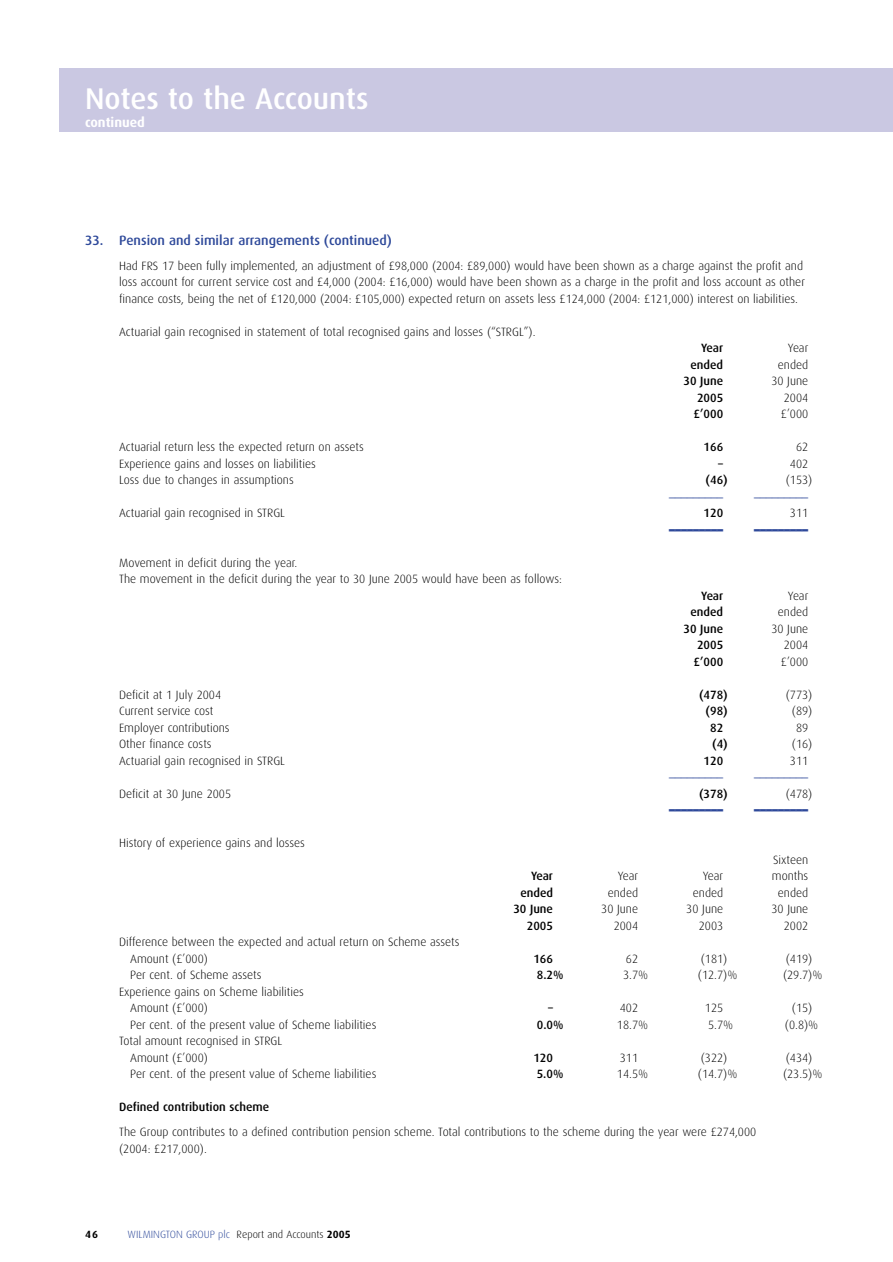
<style>
.page{position:relative;width:893px;height:1262px;background:#fff}
.page>*{position:absolute;margin:0;border:0;box-sizing:border-box;transform-origin:0 0}
.t1{font:500 30px "Dax";color:#fff}
.t2{font:500 13.5px "Dax";color:#2e499a}
.t3{font:700 13.5px "Dax";color:#fff}
.t4{font:300 12px/16.5px "Dax";color:#000}
.t5{font:500 12px "Dax";color:#000}
.t6{font:12px "Gill Sans";color:#2e499a}
.t7{font:800 12px "Gill Sans";color:#2e499a}
.t8{font:300 10.5px "Dax";color:#2e499a}
.t9{font:700 10.5px "Dax";color:#000}
.s1{color:#000}
.s2{font-weight:700;color:#000}
</style>
<div class="page">
<div style="left:60px;top:68px;width:832px;height:64px;background:#cac8e2"></div>
<h1 class="t1" style="left:85px;top:84px;width:285px">Notes to the Accounts</h1>
<p class="t3" style="left:85px;top:115px;width:61px">continued</p>
<p class="t2" style="left:85px;top:233px;width:308px">33. Pension and similar arrangements (continued)</p>
<p class="t4" style="left:119px;top:258px;width:687px">Had FRS 17 been fully implemented, an adjustment of £98,000 (2004: £89,000) would have been shown as a charge against the profit and loss account for current service cost and £4,000 (2004: £16,000) would have been shown as a charge in the profit and loss account as other finance costs, being the net of £120,000 (2004: £105,000) expected return on assets less £124,000 (2004: £121,000) interest on liabilities.</p>
<p class="t4" style="left:119px;top:324px;width:418px">Actuarial gain recognised in statement of total recognised gains and losses (“STRGL”).</p>
<p class="t5" style="left:701px;top:342px;width:24px">Year</p>
<p class="t4" style="left:787px;top:340px;width:22px">Year</p>
<p class="t5" style="left:690px;top:358px;width:34px">ended</p>
<p class="t4" style="left:777px;top:357px;width:32px">ended</p>
<p class="t5" style="left:683px;top:375px;width:41px">30 June</p>
<p class="t4" style="left:771px;top:373px;width:38px">30 June</p>
<p class="t5" style="left:697px;top:391px;width:28px">2005</p>
<p class="t4" style="left:783px;top:390px;width:26px">2004</p>
<p class="t5" style="left:693px;top:408px;width:31px">£’000</p>
<p class="t4" style="left:781px;top:406px;width:29px">£’000</p>
<p class="t4" style="left:119px;top:439px;width:246px">Actuarial return less the expected return on assets</p>
<p class="t5" style="left:703px;top:441px;width:21px">166</p>
<p class="t4" style="left:796px;top:439px;width:14px">62</p>
<p class="t4" style="left:119px;top:456px;width:198px">Experience gains and losses on liabilities</p>
<p class="t5" style="left:718px;top:457px;width:6px">–</p>
<p class="t4" style="left:790px;top:456px;width:20px">402</p>
<p class="t4" style="left:119px;top:472px;width:176px">Loss due to changes in assumptions</p>
<p class="t5" style="left:705px;top:474px;width:24px">(46)</p>
<p class="t4" style="left:785px;top:472px;width:28px">(153)</p>
<p class="t6" style="left:669px;top:492px;width:55px">–––––––––</p>
<p class="t6" style="left:754px;top:492px;width:55px">–––––––––</p>
<p class="t4" style="left:119px;top:505px;width:167px">Actuarial gain recognised in STRGL</p>
<p class="t5" style="left:703px;top:507px;width:21px">120</p>
<p class="t4" style="left:790px;top:505px;width:20px">311</p>
<p class="t7" style="left:669px;top:525px;width:55px">–––––––––</p>
<p class="t7" style="left:754px;top:525px;width:55px">–––––––––</p>
<p class="t4" style="left:119px;top:555px;width:444px">Movement in deficit during the year.<br>The movement in the deficit during the year to 30 June 2005 would have been as follows:</p>
<p class="t5" style="left:701px;top:589px;width:24px">Year</p>
<p class="t4" style="left:787px;top:588px;width:22px">Year</p>
<p class="t5" style="left:690px;top:606px;width:34px">ended</p>
<p class="t4" style="left:777px;top:604px;width:32px">ended</p>
<p class="t5" style="left:683px;top:622px;width:41px">30 June</p>
<p class="t4" style="left:771px;top:621px;width:38px">30 June</p>
<p class="t5" style="left:697px;top:639px;width:28px">2005</p>
<p class="t4" style="left:783px;top:637px;width:26px">2004</p>
<p class="t5" style="left:693px;top:655px;width:31px">£’000</p>
<p class="t4" style="left:781px;top:654px;width:29px">£’000</p>
<p class="t4" style="left:119px;top:687px;width:104px">Deficit at 1 July 2004</p>
<p class="t5" style="left:699px;top:688px;width:30px">(478)</p>
<p class="t4" style="left:785px;top:687px;width:28px">(773)</p>
<p class="t4" style="left:119px;top:703px;width:96px">Current service cost</p>
<p class="t5" style="left:705px;top:705px;width:24px">(98)</p>
<p class="t4" style="left:792px;top:703px;width:22px">(89)</p>
<p class="t4" style="left:119px;top:720px;width:112px">Employer contributions</p>
<p class="t5" style="left:710px;top:721px;width:15px">82</p>
<p class="t4" style="left:796px;top:720px;width:14px">89</p>
<p class="t4" style="left:119px;top:736px;width:94px">Other finance costs</p>
<p class="t5" style="left:712px;top:738px;width:17px">(4)</p>
<p class="t4" style="left:792px;top:736px;width:22px">(16)</p>
<p class="t4" style="left:119px;top:753px;width:167px">Actuarial gain recognised in STRGL</p>
<p class="t5" style="left:703px;top:754px;width:21px">120</p>
<p class="t4" style="left:790px;top:753px;width:20px">311</p>
<p class="t6" style="left:669px;top:773px;width:55px">–––––––––</p>
<p class="t6" style="left:754px;top:773px;width:55px">–––––––––</p>
<p class="t4" style="left:119px;top:786px;width:114px">Deficit at 30 June 2005</p>
<p class="t5" style="left:699px;top:787px;width:30px">(378)</p>
<p class="t4" style="left:785px;top:786px;width:28px">(478)</p>
<p class="t7" style="left:669px;top:806px;width:55px">–––––––––</p>
<p class="t7" style="left:754px;top:806px;width:55px">–––––––––</p>
<p class="t4" style="left:119px;top:835px;width:187px">History of experience gains and losses</p>
<p class="t4" style="left:773px;top:852px;width:37px">Sixteen</p>
<p class="t5" style="left:531px;top:870px;width:24px">Year</p>
<p class="t4" style="left:617px;top:868px;width:22px">Year</p>
<p class="t4" style="left:702px;top:868px;width:22px">Year</p>
<p class="t4" style="left:771px;top:868px;width:38px">months</p>
<p class="t5" style="left:520px;top:886px;width:34px">ended</p>
<p class="t4" style="left:607px;top:885px;width:32px">ended</p>
<p class="t4" style="left:692px;top:885px;width:32px">ended</p>
<p class="t4" style="left:777px;top:885px;width:32px">ended</p>
<p class="t5" style="left:513px;top:903px;width:41px">30 June</p>
<p class="t4" style="left:601px;top:901px;width:38px">30 June</p>
<p class="t4" style="left:686px;top:901px;width:38px">30 June</p>
<p class="t4" style="left:771px;top:901px;width:38px">30 June</p>
<p class="t5" style="left:527px;top:919px;width:28px">2005</p>
<p class="t4" style="left:613px;top:918px;width:26px">2004</p>
<p class="t4" style="left:698px;top:918px;width:26px">2003</p>
<p class="t4" style="left:783px;top:918px;width:26px">2002</p>
<p class="t4" style="left:130px;top:934px;width:331px;text-indent:-11px">Difference between the expected and actual return on Scheme assets<br>Amount (£’000)</p>
<p class="t5" style="left:533px;top:952px;width:21px">166</p>
<p class="t4" style="left:626px;top:951px;width:14px">62</p>
<p class="t4" style="left:700px;top:951px;width:28px">(181)</p>
<p class="t4" style="left:785px;top:951px;width:28px">(419)</p>
<p class="t4" style="left:130px;top:967px;width:133px">Per cent. of Scheme assets</p>
<p class="t5" style="left:536px;top:969px;width:28px">8.2%</p>
<p class="t4" style="left:623px;top:967px;width:27px">3.7%</p>
<p class="t4" style="left:698px;top:967px;width:41px">(12.7)%</p>
<p class="t4" style="left:783px;top:967px;width:41px">(29.7)%</p>
<p class="t4" style="left:130px;top:984px;width:175px;text-indent:-11px">Experience gains on Scheme liabilities<br>Amount (£’000)</p>
<p class="t5" style="left:548px;top:1002px;width:6px">–</p>
<p class="t4" style="left:619px;top:1000px;width:20px">402</p>
<p class="t4" style="left:704px;top:1000px;width:20px">125</p>
<p class="t4" style="left:792px;top:1000px;width:22px">(15)</p>
<p class="t4" style="left:130px;top:1017px;width:248px">Per cent. of the present value of Scheme liabilities</p>
<p class="t5" style="left:536px;top:1018px;width:28px">0.0%</p>
<p class="t4" style="left:617px;top:1017px;width:33px">18.7%</p>
<p class="t4" style="left:708px;top:1017px;width:27px">5.7%</p>
<p class="t4" style="left:785px;top:1017px;width:35px">(0.8)%</p>
<p class="t4" style="left:130px;top:1033px;width:154px;text-indent:-11px">Total amount recognised in STRGL<br>Amount (£’000)</p>
<p class="t5" style="left:533px;top:1051px;width:21px">120</p>
<p class="t4" style="left:619px;top:1050px;width:20px">311</p>
<p class="t4" style="left:700px;top:1050px;width:28px">(322)</p>
<p class="t4" style="left:785px;top:1050px;width:28px">(434)</p>
<p class="t4" style="left:130px;top:1066px;width:248px">Per cent. of the present value of Scheme liabilities</p>
<p class="t5" style="left:536px;top:1068px;width:28px">5.0%</p>
<p class="t4" style="left:617px;top:1066px;width:33px">14.5%</p>
<p class="t4" style="left:698px;top:1066px;width:41px">(14.7)%</p>
<p class="t4" style="left:783px;top:1066px;width:41px">(23.5)%</p>
<p class="t5" style="left:119px;top:1101px;width:151px">Defined contribution scheme</p>
<p class="t4" style="left:119px;top:1124px;width:638px">The Group contributes to a defined contribution pension scheme. Total contributions to the scheme during the year were £274,000 (2004: £217,000).</p>
<p class="t9" style="left:85px;top:1228px;width:15px">46</p>
<p class="t8" style="left:128px;top:1228px;width:224px">WILMINGTON GROUP plc <span class="s1">Report and Accounts</span> <span class="s2">2005</span></p>
</div>
